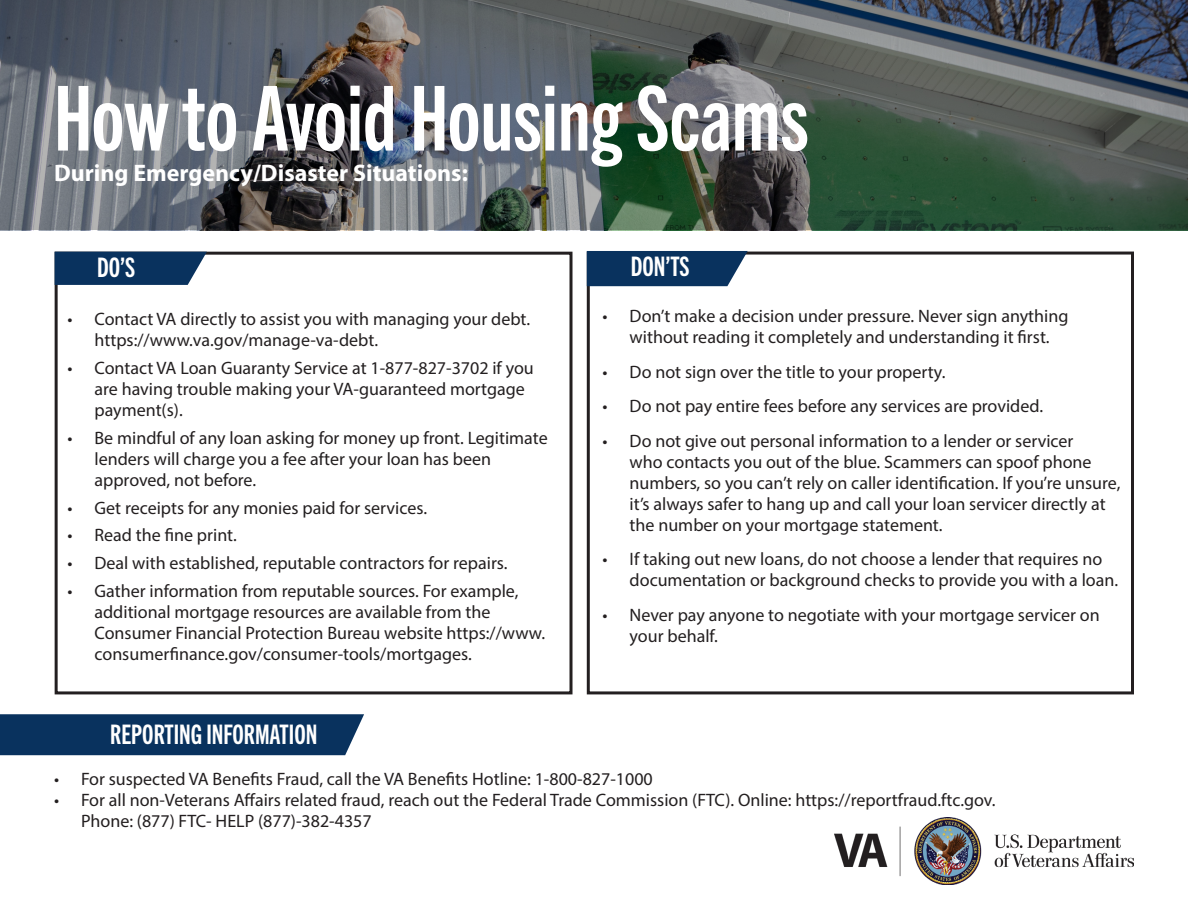
<style>
.page{position:relative;width:1188px;height:918px;background:#fff}
.page>*{position:absolute;margin:0;border:0;box-sizing:border-box;transform-origin:0 0}
.t1{font:90px "Trade Gothic Next LT Pro Bd Cm";color:#fff}
.t2{font:27px "Trade Gothic Next LT Pro Bd Cm";color:#fff}
.t3{font:700 24px "Myriad Pro";color:#fff}
.t4{font:18px/21px "Myriad Pro";color:#231f20}
</style>
<div class="page">
<svg style="left:0;top:0;width:1188px;height:230px;background:#525c5d"></svg>
<div style="left:0;top:714px;width:364px;height:41px;background:#09325e"></div>
<img style="left:834px;top:817px;width:300px;height:67px">
<div style="left:55px;top:252px;width:518px;height:442px;border:3px solid #231f20"></div>
<svg style="left:55px;top:252px;width:152px;height:33px;background:#193f68"></svg>
<div style="left:587px;top:252px;width:547px;height:442px;border:3px solid #231f20"></div>
<div style="left:587px;top:251px;width:161px;height:35px;background:#09325e"></div>
<h1 class="t1" style="left:54px;top:58px;width:756px">How to Avoid Housing Scams</h1>
<h1 class="t3" style="left:54px;top:157px;width:415px">During Emergency/Disaster Situations:</h1>
<h2 class="t2" style="left:97px;top:249px;width:40px">DO’S</h2>
<h2 class="t2" style="left:631px;top:248px;width:60px">DON’TS</h2>
<p class="t4" style="left:94px;top:308px;width:437px;text-indent:-27px">• Contact VA directly to assist you with managing your debt. https://www.va.gov/manage-va-debt.</p>
<p class="t4" style="left:94px;top:357px;width:441px;text-indent:-27px">• Contact VA Loan Guaranty Service at 1-877-827-3702 if you are having trouble making your VA-guaranteed mortgage payment(s).</p>
<p class="t4" style="left:94px;top:427px;width:455px;text-indent:-27px">• Be mindful of any loan asking for money up front. Legitimate lenders will charge you a fee after your loan has been approved, not before.</p>
<p class="t4" style="left:67px;top:497px;width:361px">• Get receipts for any monies paid for services.</p>
<p class="t4" style="left:67px;top:524px;width:171px">• Read the fine print.</p>
<p class="t4" style="left:67px;top:552px;width:442px">• Deal with established, reputable contractors for repairs.</p>
<p class="t4" style="left:67px;top:580px;width:7px">•</p>
<p class="t4" style="left:94px;top:580px;width:452px">Gather information from reputable sources. For example, additional mortgage resources are available from the Consumer Financial Protection Bureau website https://www. consumerfinance.gov/consumer-tools/mortgages.</p>
<p class="t4" style="left:603px;top:305px;width:467px;text-align:center">• Don’t make a decision under pressure. Never sign anything without reading it completely and understanding it first.</p>
<p class="t4" style="left:603px;top:361px;width:344px">• Do not sign over the title to your property.</p>
<p class="t4" style="left:603px;top:395px;width:442px">• Do not pay entire fees before any services are provided.</p>
<p class="t4" style="left:630px;top:430px;width:492px;text-indent:-27px">• Do not give out personal information to a lender or servicer<br>who contacts you out of the blue. Scammers can spoof phone numbers, so you can’t rely on caller identification. If you’re unsure, it’s always safer to hang up and call your loan servicer directly at the number on your mortgage statement.</p>
<p class="t4" style="left:630px;top:548px;width:490px;text-indent:-27px">• If taking out new loans, do not choose a lender that requires no documentation or background checks to provide you with a loan.</p>
<p class="t4" style="left:630px;top:604px;width:472px;text-indent:-27px">• Never pay anyone to negotiate with your mortgage servicer on your behalf.</p>
<h2 class="t2" style="left:110px;top:716px;width:209px">REPORTING INFORMATION</h2>
<p class="t4" style="left:54px;top:768px;width:600px">• For suspected VA Benefits Fraud, call the VA Benefits Hotline: 1-800-827-1000</p>
<p class="t4" style="left:81px;top:789px;width:916px;text-indent:-27px">• For all non-Veterans Affairs related fraud, reach out the Federal Trade Commission (FTC). Online: https://reportfraud.ftc.gov.<br>Phone: (877) FTC- HELP (877)-382-4357</p>
</div>
